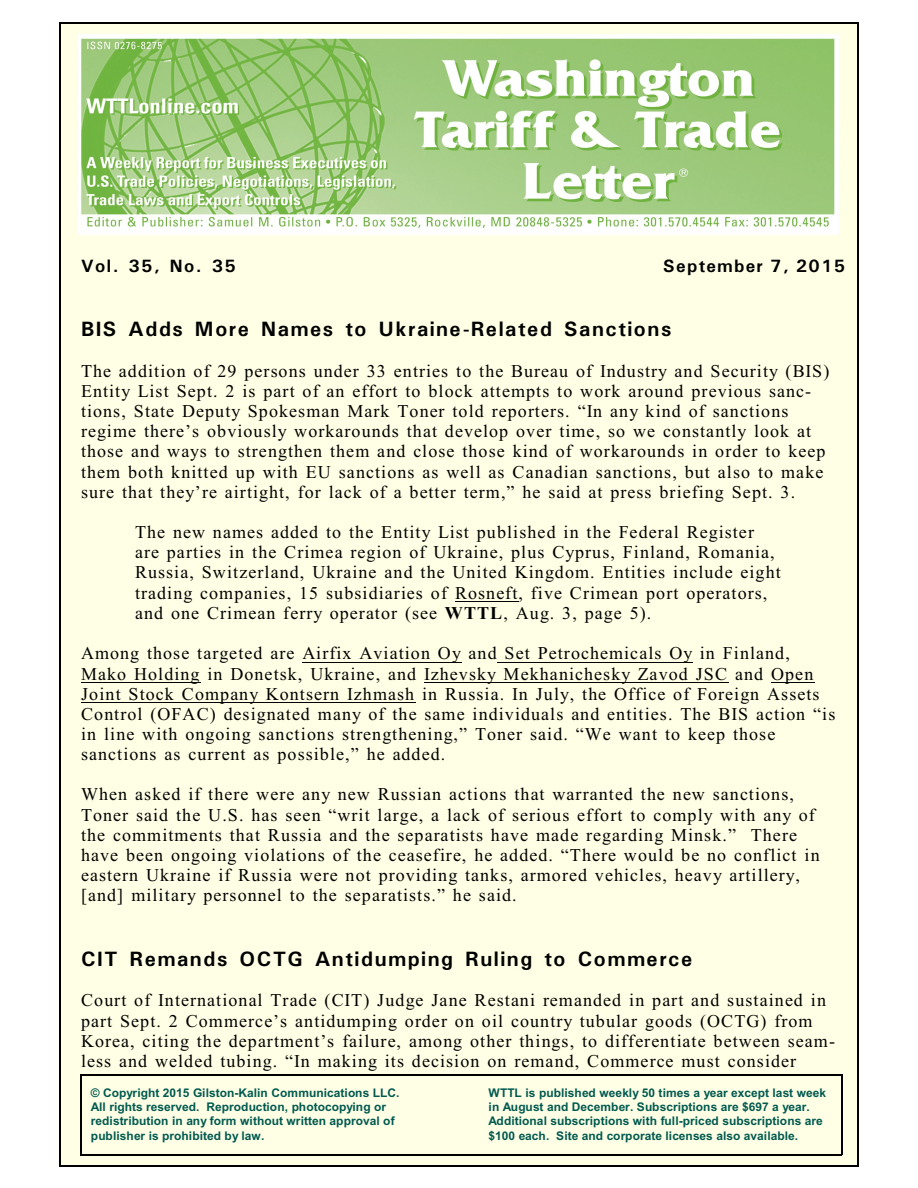
<style>
.page{position:relative;width:918px;height:1188px;background:#fff}
.page>*{position:absolute;margin:0;border:0;box-sizing:border-box;transform-origin:0 0}
.t1{font:700 21px "Univers";letter-spacing:.075em;color:#000}
.t2{font:18px/20.1px "Times New Roman";letter-spacing:.06em;color:#000}
.t3{font:700 18px "Univers";letter-spacing:.075em;color:#000}
.t4{font:700 12px/14.4px "Arial";letter-spacing:.01em;color:#00594f}
.s1{font-weight:700}
</style>
<div class="page">
<div style="left:59px;top:23px;width:800px;height:1143px;background:#ffffe6"></div>
<hr style="left:59px;top:23px;width:1px;height:1143px;background:#000">
<hr style="left:857px;top:23px;width:2px;height:1143px;background:#000">
<hr style="left:59px;top:23px;width:799px;height:1px;background:#000">
<hr style="left:59px;top:1165px;width:799px;height:1px;background:#000">
<hr style="left:455px;top:601px;width:63px;height:1px;background:#000">
<hr style="left:302px;top:662px;width:160px;height:1px;background:#000">
<hr style="left:498px;top:662px;width:195px;height:1px;background:#000">
<hr style="left:81px;top:682px;width:120px;height:1px;background:#000">
<hr style="left:424px;top:682px;width:304px;height:1px;background:#000">
<hr style="left:771px;top:682px;width:43px;height:1px;background:#000">
<hr style="left:81px;top:702px;width:334px;height:1px;background:#000">
<img style="left:78px;top:35px;width:761px;height:199px">
<hr style="left:80px;top:1075px;width:2px;height:80px;background:#000">
<hr style="left:841px;top:1075px;width:1px;height:80px;background:#000">
<hr style="left:80px;top:1075px;width:762px;height:1px;background:#000">
<hr style="left:80px;top:1154px;width:762px;height:1px;background:#000">
<p class="t3" style="left:81px;top:259px;width:156px">Vol. 35, No. 35</p>
<p class="t3" style="left:663px;top:259px;width:183px">September 7, 2015</p>
<p class="t1" style="left:81px;top:321px;width:592px">BIS Adds More Names to Ukraine-Related Sanctions</p>
<p class="t2" style="left:81px;top:362px;width:750px">The addition of 29 persons under 33 entries to the Bureau of Industry and Security (BIS)<br>Entity List Sept. 2 is part of an effort to block attempts to work around previous sanc&shy;tions, State Deputy Spokesman Mark Toner told reporters. “In any kind of sanctions regime there’s obviously workarounds that develop over time, so we constantly look at those and ways to strengthen them and close those kind of workarounds in order to keep them both knitted up with EU sanctions as well as Canadian sanctions, but also to make sure that they’re airtight, for lack of a better term,” he said at press briefing Sept. 3.</p>
<p class="t2" style="left:135px;top:524px;width:647px">The new names added to the Entity List published in the Federal Register are parties in the Crimea region of Ukraine, plus Cyprus, Finland, Romania, Russia, Switzerland, Ukraine and the United Kingdom. Entities include eight trading companies, 15 subsidiaries of Rosneft, five Crimean port operators, and one Crimean ferry operator (see <span class="s1">WTTL</span>, Aug. 3, page 5).</p>
<p class="t2" style="left:81px;top:645px;width:756px">Among those targeted are Airfix Aviation Oy and Set Petrochemicals Oy in Finland, Mako Holding in Donetsk, Ukraine, and Izhevsky Mekhanichesky Zavod JSC and Open Joint Stock Company Kontsern Izhmash in Russia. In July, the Office of Foreign Assets Control (OFAC) designated many of the same individuals and entities. The BIS action “is in line with ongoing sanctions strengthening,” Toner said. “We want to keep those sanctions as current as possible,” he added.</p>
<p class="t2" style="left:81px;top:786px;width:740px">When asked if there were any new Russian actions that warranted the new sanctions, Toner said the U.S. has seen “writ large, a lack of serious effort to comply with any of the commitments that Russia and the separatists have made regarding Minsk.” There have been ongoing violations of the ceasefire, he added. “There would be no conflict in eastern Ukraine if Russia were not providing tanks, armored vehicles, heavy artillery, [and] military personnel to the separatists.” he said.</p>
<p class="t1" style="left:81px;top:951px;width:613px">CIT Remands OCTG Antidumping Ruling to Commerce</p>
<p class="t2" style="left:81px;top:992px;width:756px">Court of International Trade (CIT) Judge Jane Restani remanded in part and sustained in part Sept. 2 Commerce’s antidumping order on oil country tubular goods (OCTG) from Korea, citing the department’s failure, among other things, to differentiate between seam&shy;less and welded tubing. “In making its decision on remand, Commerce must consider</p>
<p class="t4" style="left:91px;top:1086px;width:310px">© Copyright 2015 Gilston-Kalin Communications LLC.<br>All rights reserved. Reproduction, photocopying or redistribution in any form without written approval of publisher is prohibited by law.</p>
<p class="t4" style="left:489px;top:1086px;width:339px">WTTL is published weekly 50 times a year except last week in August and December. Subscriptions are $697 a year.<br>Additional subscriptions with full-priced subscriptions are $100 each. Site and corporate licenses also available.</p>
</div>
